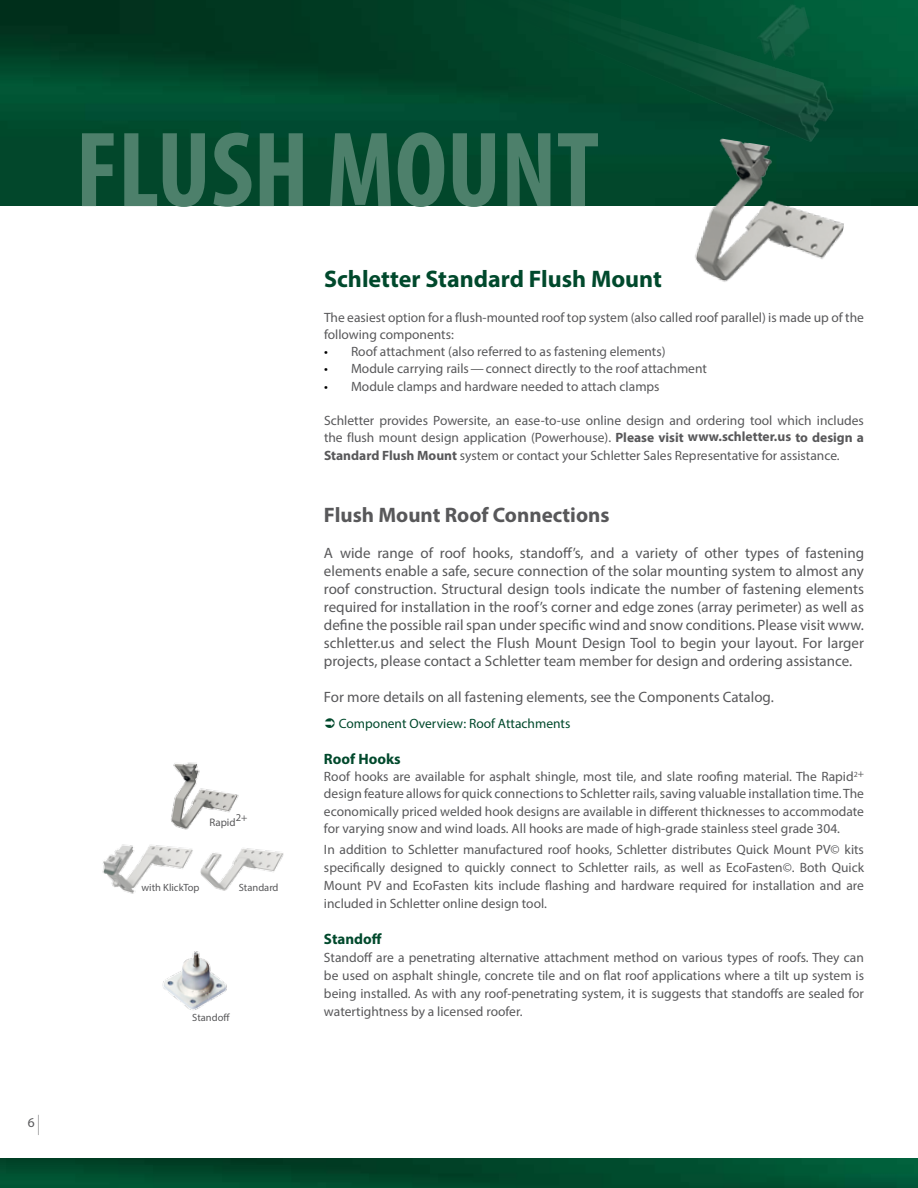
<style>
.page{position:relative;width:918px;height:1188px;background:#fff}
.page>*{position:absolute;margin:0;border:0;box-sizing:border-box;transform-origin:0 0}
.t1{font:700 condensed 108px "Myriad Pro";color:#4d806b}
.t2{font:700 24px "Myriad Pro";color:#00492c}
.t3{font:700 21px "Myriad Pro";color:#58585a}
.t4{font:15px/18px "Myriad Pro";color:#58585a;text-align:justify}
.t5{font:700 15px "Myriad Pro";color:#00492c}
.t6{font:13.5px/17.2px "Myriad Pro";color:#58585a;text-align:justify}
.t7{font:13.5px "Myriad Pro";color:#00492c}
.t8{font:10.95px "Myriad Pro";color:#58585a}
.t9{font:10.5px "Myriad Pro";color:#58585a}
.s1{font-size:20.25px}
.s2{color:#000}
.s3{font-weight:700}
</style>
<div class="page">
<img style="left:0;top:0;width:918px;height:206px">
<img style="left:0;top:1158px;width:918px;height:30px">
<img style="left:171px;top:762px;width:68px;height:68px">
<img style="left:102px;top:844px;width:87px;height:50px">
<img style="left:189px;top:848px;width:95px;height:43px">
<img style="left:640px;top:164px;width:214px;height:118px">
<img style="left:441px;top:0;width:426px;height:164px">
<img style="left:751px;top:1px;width:65px;height:64px">
<img style="left:162px;top:951px;width:65px;height:59px">
<p class="t6" style="left:28px;top:1114px;width:13px">6 <span class="s1">|</span></p>
<h1 class="t1" style="left:76px;top:103px;width:525px">FLUSH MOUNT</h1>
<p class="t8" style="left:209px;top:815px;width:39px">Rapid<sup>2+</sup></p>
<p class="t9" style="left:142px;top:881px;width:60px">with KlickTop</p>
<p class="t9" style="left:239px;top:881px;width:41px">Standard</p>
<p class="t9" style="left:192px;top:1011px;width:39px">Standoff</p>
<h2 class="t2" style="left:324px;top:263px;width:340px">Schletter Standard Flush Mount</h2>
<p class="t6" style="left:324px;top:308px;width:541px">The easiest option for a flush-mounted roof top system (also called roof parallel) is made up of the following components:</p>
<p class="t6" style="left:324px;top:343px;width:343px"><span class="s2">•</span> Roof attachment (also referred to as fastening elements)</p>
<p class="t6" style="left:324px;top:360px;width:384px"><span class="s2">•</span> Module carrying rails—connect directly to the roof attachment</p>
<p class="t6" style="left:324px;top:377px;width:337px"><span class="s2">•</span> Module clamps and hardware needed to attach clamps</p>
<p class="t6" style="left:324px;top:412px;width:541px">Schletter provides Powersite, an ease-to-use online design and ordering tool which includes the flush mount design application (Powerhouse). <span class="s3">Please visit www.schletter.us to design a Standard Flush Mount</span> system or contact your Schletter Sales Representative for assistance.</p>
<h3 class="t3" style="left:324px;top:502px;width:287px">Flush Mount Roof Connections</h3>
<p class="t4" style="left:324px;top:544px;width:542px">A wide range of roof hooks, standoff’s, and a variety of other types of fastening elements enable a safe, secure connection of the solar mounting system to almost any roof construction. Structural design tools indicate the number of fastening elements required for installation in the roof’s corner and edge zones (array perimeter) as well as define the possible rail span under specific wind and snow conditions. Please visit www. schletter.us and select the Flush Mount Design Tool to begin your layout. For larger projects, please contact a Schletter team member for design and ordering assistance.</p>
<p class="t4" style="left:324px;top:688px;width:451px">For more details on all fastening elements, see the Components Catalog.</p>
<p class="t7" style="left:339px;top:715px;width:233px">Component Overview: Roof Attachments</p>
<p class="t5" style="left:324px;top:749px;width:78px">Roof Hooks</p>
<p class="t6" style="left:324px;top:768px;width:542px">Roof hooks are available for asphalt shingle, most tile, and slate roofing material. The Rapid<sup>2</sup><sup>+ </sup>design feature allows for quick connections to Schletter rails, saving valuable installation time. The economically priced welded hook designs are available in different thicknesses to accommodate for varying snow and wind loads. All hooks are made of high-grade stainless steel grade 304.</p>
<p class="t6" style="left:324px;top:840px;width:542px;line-height:18px">In addition to Schletter manufactured roof hooks, Schletter distributes Quick Mount PV© kits specifically designed to quickly connect to Schletter rails, as well as EcoFasten©. Both Quick Mount PV and EcoFasten kits include flashing and hardware required for installation and are included in Schletter online design tool.</p>
<p class="t5" style="left:324px;top:929px;width:59px">Standoff</p>
<p class="t6" style="left:324px;top:948px;width:542px;line-height:18px">Standoff are a penetrating alternative attachment method on various types of roofs. They can be used on asphalt shingle, concrete tile and on flat roof applications where a tilt up system is being installed. As with any roof-penetrating system, it is suggests that standoffs are sealed for watertightness by a licensed roofer.</p>
</div>
